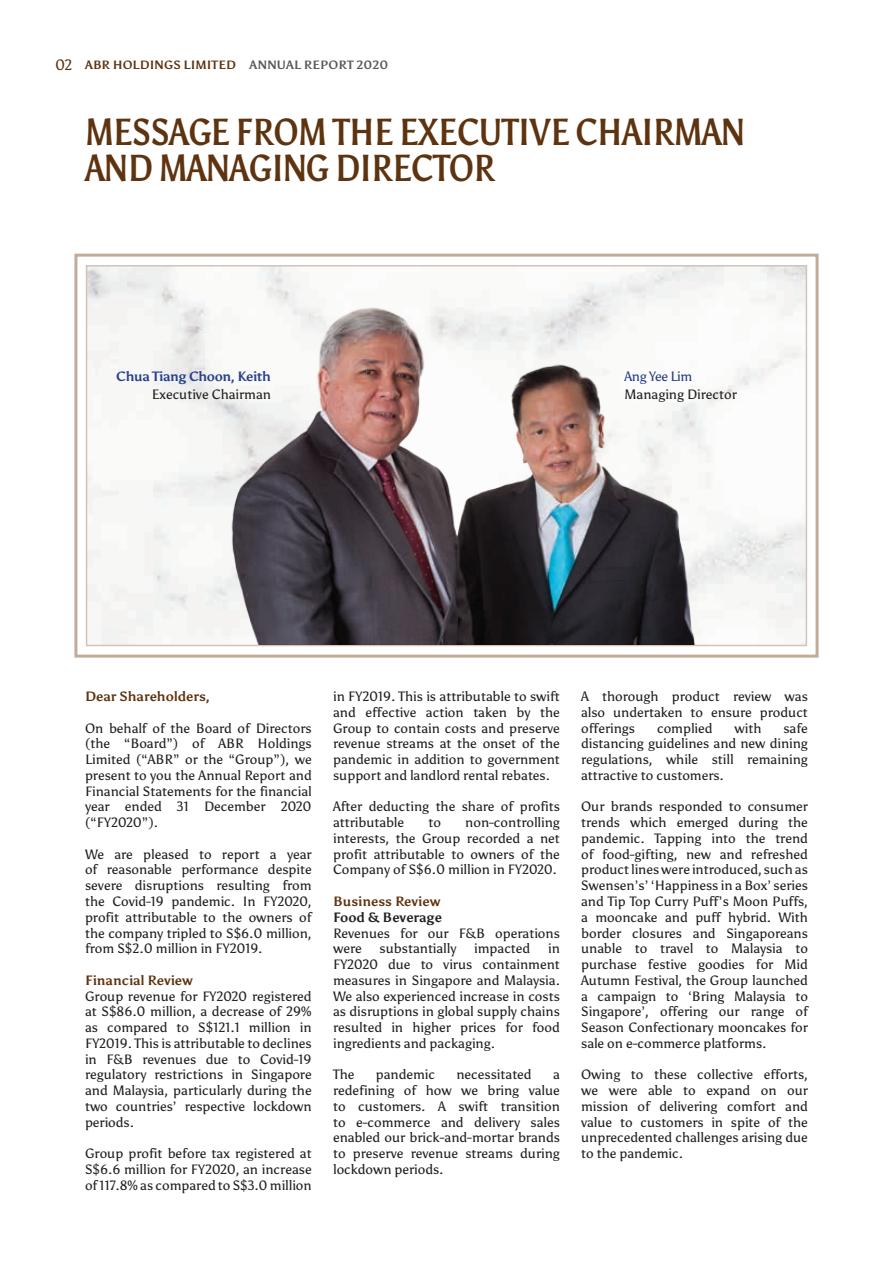
<style>
.page{position:relative;width:893px;height:1263px;background:#fff}
.page>*{position:absolute;margin:0;border:0;box-sizing:border-box;transform-origin:0 0}
.t1{font:700 37.5px/36px "Asul";letter-spacing:-.02em;color:#5e330f;scale:.82 1}
._00_E_Body_Text{font:13.5px/15.8px "Asul";color:#231f20;text-align:justify}
._00_E_Body_Text-2{font:700 13.5px "Asul";color:#5e330f}
.t2{font:700 13.5px "Asul";letter-spacing:-.025em;color:#263f8a}
._01_E_Heading_Body{font:700 13.5px "Asul";color:#5e330f}
._00_E_Body_Text-3{font:700 13.5px "Asul";color:#231f20}
.t3{font:13.5px "Asul";letter-spacing:-.025em;color:#263f8a}
.t4{font:700 12px "Asul";letter-spacing:.01em;color:#5e330f}
.s1{font-weight:400;font-size:15px}
.s2{color:#57585a}
</style>
<div class="page">
<div style="left:74px;top:254px;width:745px;height:404px;border:3px solid #c1ab99"></div>
<img style="left:226px;top:253px;width:476px;height:392px">
<p class="t4" style="left:55px;top:57px;width:335px"><span class="s1">02</span> ABR HOLDINGS LIMITED <span class="s2">ANNUAL REPORT 2020</span></p>
<h1 class="t1" style="left:85px;top:114px;width:807px">MESSAGE FROM THE EXECUTIVE CHAIRMAN<br>AND MANAGING DIRECTOR</h1>
<p class="t2" style="left:116px;top:369px;width:156px">Chua Tiang Choon, Keith</p>
<p class="_00_E_Body_Text" style="left:152px;top:387px;width:121px">Executive Chairman</p>
<p class="t3" style="left:625px;top:369px;width:69px">Ang Yee Lim</p>
<p class="_00_E_Body_Text" style="left:625px;top:387px;width:114px">Managing Director</p>
<p class="_01_E_Heading_Body" style="left:85px;top:688px;width:126px">Dear Shareholders,</p>
<p class="_00_E_Body_Text" style="left:85px;top:720px;width:228px">On behalf of the Board of Directors (the “Board”) of ABR Holdings Limited (“ABR” or the “Group”), we present to you the Annual Report and Financial Statements for the financial year ended 31 December 2020 (“FY2020”).</p>
<p class="_00_E_Body_Text" style="left:85px;top:846px;width:228px">We are pleased to report a year of reasonable performance despite severe disruptions resulting from the Covid-19 pandemic. In FY2020, profit attributable to the owners of the company tripled to S$6.0 million, from S$2.0 million in FY2019.</p>
<p class="_00_E_Body_Text-2" style="left:85px;top:972px;width:109px">Financial Review</p>
<p class="_00_E_Body_Text" style="left:85px;top:988px;width:228px">Group revenue for FY2020 registered at S$86.0 million, a decrease of 29% as compared to S$121.1 million in FY2019. This is attributable to declines in F&amp;B revenues due to Covid-19 regulatory restrictions in Singapore and Malaysia, particularly during the two countries’ respective lockdown periods.</p>
<p class="_00_E_Body_Text" style="left:85px;top:1145px;width:228px">Group profit before tax registered at S$6.6 million for FY2020, an increase of 117.8% as compared to S$3.0 million</p>
<p class="_00_E_Body_Text" style="left:333px;top:689px;width:228px">in FY2019. This is attributable to swift and effective action taken by the Group to contain costs and preserve revenue streams at the onset of the pandemic in addition to government support and landlord rental rebates.</p>
<p class="_00_E_Body_Text" style="left:333px;top:799px;width:228px">After deducting the share of profits attributable</p>
<p class="_00_E_Body_Text" style="left:333px;top:815px;width:228px;text-indent:132px">non-controlling interests, the Group recorded a net profit attributable to owners of the Company of S$6.0 million in FY2020.</p>
<p class="_00_E_Body_Text-2" style="left:333px;top:893px;width:109px">Business Review</p>
<p class="_00_E_Body_Text-3" style="left:333px;top:909px;width:110px">Food &amp; Beverage</p>
<p class="_00_E_Body_Text" style="left:333px;top:925px;width:228px">Revenues for our F&amp;B operations were</p>
<p class="_00_E_Body_Text" style="left:428px;top:815px;width:14px">to</p>
<p class="_00_E_Body_Text" style="left:380px;top:941px;width:78px">substantially</p>
<p class="_00_E_Body_Text" style="left:474px;top:941px;width:58px">impacted</p>
<p class="_00_E_Body_Text" style="left:333px;top:941px;width:228px;text-indent:215px">in FY2020 due to virus containment measures in Singapore and Malaysia.<br>We also experienced increase in costs as disruptions in global supply chains resulted in higher prices for food ingredients and packaging.</p>
<p class="_00_E_Body_Text" style="left:333px;top:1067px;width:23px">The</p>
<p class="_00_E_Body_Text" style="left:376px;top:1067px;width:61px">pandemic</p>
<p class="_00_E_Body_Text" style="left:456px;top:1067px;width:77px">necessitated</p>
<p class="_00_E_Body_Text" style="left:333px;top:1067px;width:228px;text-indent:220px">a redefining of how we bring value to customers. A swift transition to e-commerce and delivery sales enabled our brick-and-mortar brands to preserve revenue streams during lockdown periods.</p>
<p class="_00_E_Body_Text" style="left:581px;top:689px;width:228px">A thorough product review was also undertaken to ensure product offerings</p>
<p class="_00_E_Body_Text" style="left:657px;top:720px;width:57px">complied</p>
<p class="_00_E_Body_Text" style="left:734px;top:720px;width:28px">with</p>
<p class="_00_E_Body_Text" style="left:581px;top:720px;width:228px;text-indent:202px">safe distancing guidelines and new dining regulations, while still remaining attractive to customers.</p>
<p class="_00_E_Body_Text" style="left:581px;top:799px;width:228px">Our brands responded to consumer trends which emerged during the pandemic. Tapping into the trend of food-gifting, new and refreshed product lines were introduced, such as Swensen’s’ ‘Happiness in a Box’ series and Tip Top Curry Puff’s Moon Puffs, a mooncake and puff hybrid. With border closures and Singaporeans unable to travel to Malaysia to purchase festive goodies for Mid Autumn Festival, the Group launched a campaign to ‘Bring Malaysia to Singapore’, offering our range of Season Confectionary mooncakes for sale on e-commerce platforms.</p>
<p class="_00_E_Body_Text" style="left:581px;top:1067px;width:228px">Owing to these collective efforts, we were able to expand on our mission of delivering comfort and value to customers in spite of the unprecedented challenges arising due to the pandemic.</p>
</div>
